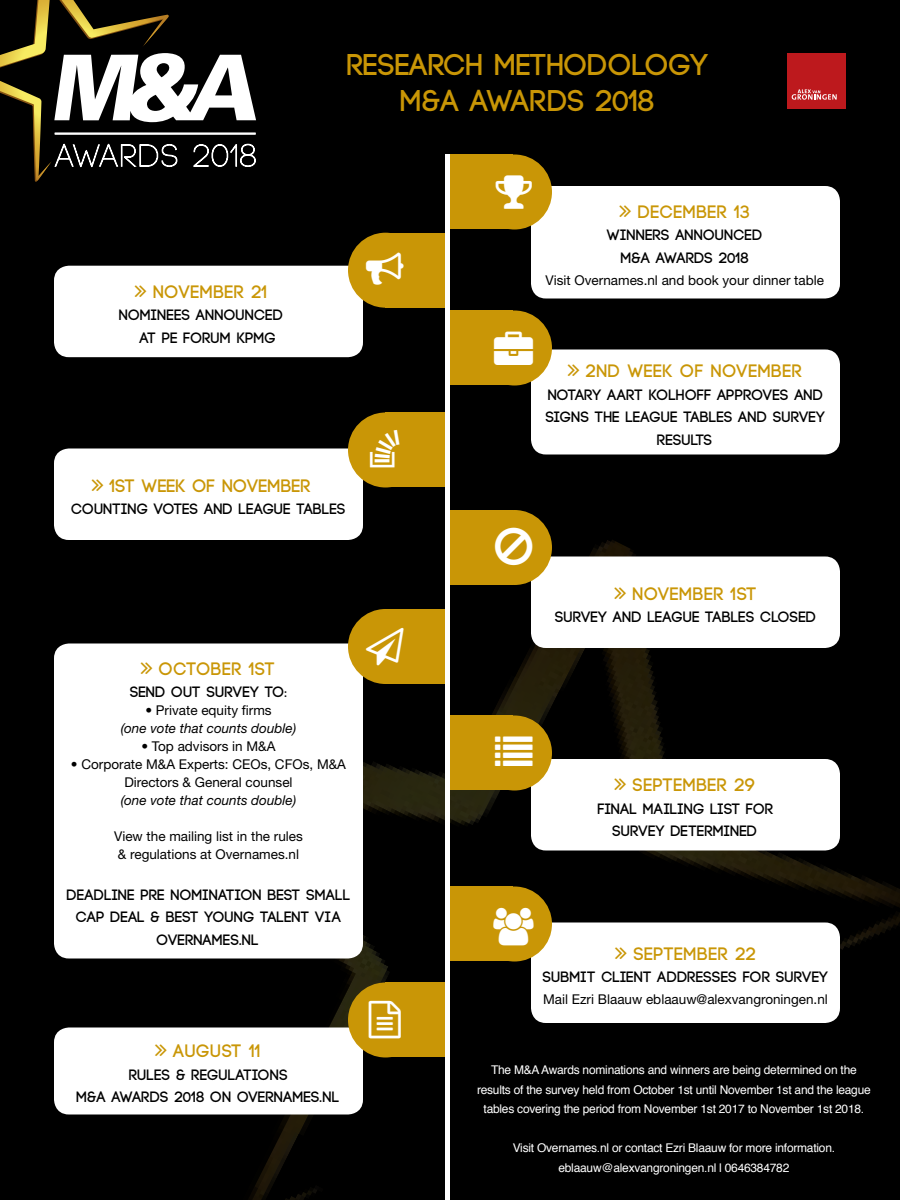
<style>
.page{position:relative;width:900px;height:1200px;background:#fff}
.page>*{position:absolute;margin:0;border:0;box-sizing:border-box;transform-origin:0 0}
.t1{font:37.5px "Font Awesome";color:#fff}
.t2{font:700 30px/36px "Code";letter-spacing:.02em;color:#c99606;text-align:center}
.t3{font:700 18px "Code";letter-spacing:.05em;color:#c99606}
.t4{font:700 18px "Code";letter-spacing:.03em;color:#c99606}
.t5{font:700 15px/22.5px "Code";letter-spacing:.03em;color:#000;text-align:center}
.t6{font:13.5px/18px "Helvetica Neue LT Std";color:#000;text-align:center}
.t7{font:italic 13.5px "Helvetica Neue LT Std";color:#000}
.t8{font:12px/19.5px "Helvetica";letter-spacing:-.02em;color:#fff;text-align:center}
</style>
<div class="page">
<div style="left:0;top:1px;width:900px;height:1199px;background:#000"></div>
<img style="left:54px;top:404px;width:846px;height:796px">
<div style="left:386px;top:233px;width:60px;height:75px;background:#c99606"></div>
<div style="left:386px;top:412px;width:60px;height:76px;background:#c99606"></div>
<div style="left:386px;top:609px;width:60px;height:75px;background:#c99606"></div>
<div style="left:386px;top:982px;width:60px;height:76px;background:#c99606"></div>
<div style="left:448px;top:886px;width:65px;height:76px;background:#c99606"></div>
<div style="left:448px;top:716px;width:65px;height:74px;background:#c99606"></div>
<div style="left:448px;top:510px;width:65px;height:75px;background:#c99606"></div>
<div style="left:448px;top:310px;width:65px;height:76px;background:#c99606"></div>
<div style="left:448px;top:154px;width:65px;height:76px;background:#c99606"></div>
<div style="left:531px;top:350px;width:309px;height:104px;background:#fff;border-radius:15px"></div>
<div style="left:531px;top:186px;width:309px;height:112px;background:#fff;border-radius:15px"></div>
<div style="left:54px;top:448px;width:309px;height:92px;background:#fff;border-radius:15px"></div>
<div style="left:531px;top:556px;width:309px;height:92px;background:#fff;border-radius:15px"></div>
<div style="left:531px;top:759px;width:309px;height:91px;background:#fff;border-radius:15px"></div>
<div style="left:531px;top:922px;width:309px;height:101px;background:#fff;border-radius:15px"></div>
<div style="left:54px;top:1028px;width:309px;height:86px;background:#fff;border-radius:15px"></div>
<hr style="left:446px;top:154px;width:4px;height:1046px;background:#fff">
<svg style="left:0;top:0;width:256px;height:182px"></svg>
<hr style="left:55px;top:132px;width:201px;height:3px;background:#fff">
<div style="left:787px;top:53px;width:59px;height:56px;background:#bd191d"></div>
<svg style="left:792px;top:89px;width:45px;height:11px"></svg>
<div style="left:477px;top:310px;width:75px;height:76px;background:#c99606;border-radius:50%"></div>
<div style="left:477px;top:716px;width:75px;height:74px;background:#c99606;border-radius:50%"></div>
<div style="left:477px;top:886px;width:75px;height:76px;background:#c99606;border-radius:50%"></div>
<div style="left:477px;top:510px;width:75px;height:75px;background:#c99606;border-radius:50%"></div>
<div style="left:477px;top:154px;width:75px;height:76px;background:#c99606;border-radius:50%"></div>
<div style="left:348px;top:412px;width:75px;height:76px;background:#c99606;border-radius:50%"></div>
<div style="left:348px;top:982px;width:75px;height:76px;background:#c99606;border-radius:50%"></div>
<div style="left:54px;top:266px;width:309px;height:91px;background:#fff;border-radius:15px"></div>
<div style="left:54px;top:644px;width:309px;height:314px;background:#fff;border-radius:15px"></div>
<div style="left:348px;top:233px;width:75px;height:75px;background:#c99606;border-radius:50%"></div>
<div style="left:348px;top:609px;width:75px;height:75px;background:#c99606;border-radius:50%"></div>
<p class="t3" style="left:153px;top:283px;width:115px">NOVEMBER 21</p>
<p class="t5" style="left:140px;top:305px;width:144px;text-align:left;text-indent:-21px">NOMINEES ANNOUNCED<br>AT PE FORUM KPMG</p>
<h2 class="t2" style="left:347px;top:48px;width:363px">RESEARCH METHODOLOGY<br>M&amp;A AWARDS 2018</h2>
<h1 class="t1" style="left:370px;top:429px;width:31px">●</h1>
<p class="t3" style="left:638px;top:203px;width:113px">DECEMBER 13</p>
<p class="t5" style="left:607px;top:225px;width:156px">WINNERS ANNOUNCED<br>M&amp;A AWARDS 2018</p>
<p class="t6" style="left:545px;top:271px;width:280px">Visit Overnames.nl and book your dinner table</p>
<p class="t3" style="left:586px;top:362px;width:217px">2ND WEEK OF NOVEMBER</p>
<p class="t5" style="left:546px;top:384px;width:281px">NOTARY AART KOLHOFF APPROVES AND<br>SIGNS THE LEAGUE TABLES AND SURVEY<br>RESULTS</p>
<p class="t4" style="left:110px;top:477px;width:202px">1ST WEEK OF NOVEMBER</p>
<p class="t5" style="left:71px;top:499px;width:276px">COUNTING VOTES AND LEAGUE TABLES</p>
<p class="t3" style="left:159px;top:660px;width:117px">OCTOBER 1ST</p>
<p class="t5" style="left:130px;top:682px;width:158px">SEND OUT SURVEY TO:</p>
<p class="t6" style="left:145px;top:702px;width:128px">• Private equity firms</p>
<p class="t7" style="left:121px;top:721px;width:177px">(one vote that counts double)</p>
<p class="t6" style="left:141px;top:738px;width:136px">• Top advisors in M&amp;A</p>
<p class="t6" style="left:71px;top:756px;width:277px">• Corporate M&amp;A Experts: CEOs, CFOs, M&amp;A<br>Directors &amp; General counsel</p>
<p class="t7" style="left:121px;top:793px;width:177px">(one vote that counts double)</p>
<p class="t6" style="left:114px;top:828px;width:190px;text-align:left">View the mailing list in the rules &amp; regulations at Overnames.nl</p>
<p class="t5" style="left:67px;top:884px;width:285px">DEADLINE PRE NOMINATION BEST SMALL<br>CAP DEAL &amp; BEST YOUNG TALENT VIA<br>OVERNAMES.NL</p>
<p class="t3" style="left:633px;top:585px;width:125px">NOVEMBER 1ST</p>
<p class="t5" style="left:555px;top:607px;width:262px">SURVEY AND LEAGUE TABLES CLOSED</p>
<p class="t3" style="left:633px;top:776px;width:124px">SEPTEMBER 29</p>
<p class="t5" style="left:598px;top:798px;width:177px">FINAL MAILING LIST FOR<br>SURVEY DETERMINED</p>
<p class="t3" style="left:634px;top:944px;width:123px">SEPTEMBER 22</p>
<p class="t5" style="left:543px;top:966px;width:287px">SUBMIT CLIENT ADDRESSES FOR SURVEY</p>
<p class="t6" style="left:543px;top:990px;width:286px">Mail Ezri Blaauw eblaauw@alexvangroningen.nl</p>
<p class="t3" style="left:174px;top:1042px;width:88px">AUGUST 11</p>
<p class="t5" style="left:76px;top:1064px;width:264px">RULES &amp; REGULATIONS<br>M&amp;A AWARDS 2018 ON OVERNAMES.NL</p>
<p class="t8" style="left:477px;top:1060px;width:395px">The M&amp;A Awards nominations and winners are being determined on the results of the survey held from October 1st until November 1st and the league tables covering the period from November 1st 2017 to November 1st 2018.</p>
<p class="t8" style="left:513px;top:1138px;width:324px">Visit Overnames.nl or contact Ezri Blaauw for more information. eblaauw@alexvangroningen.nl l 0646384782</p>
</div>
